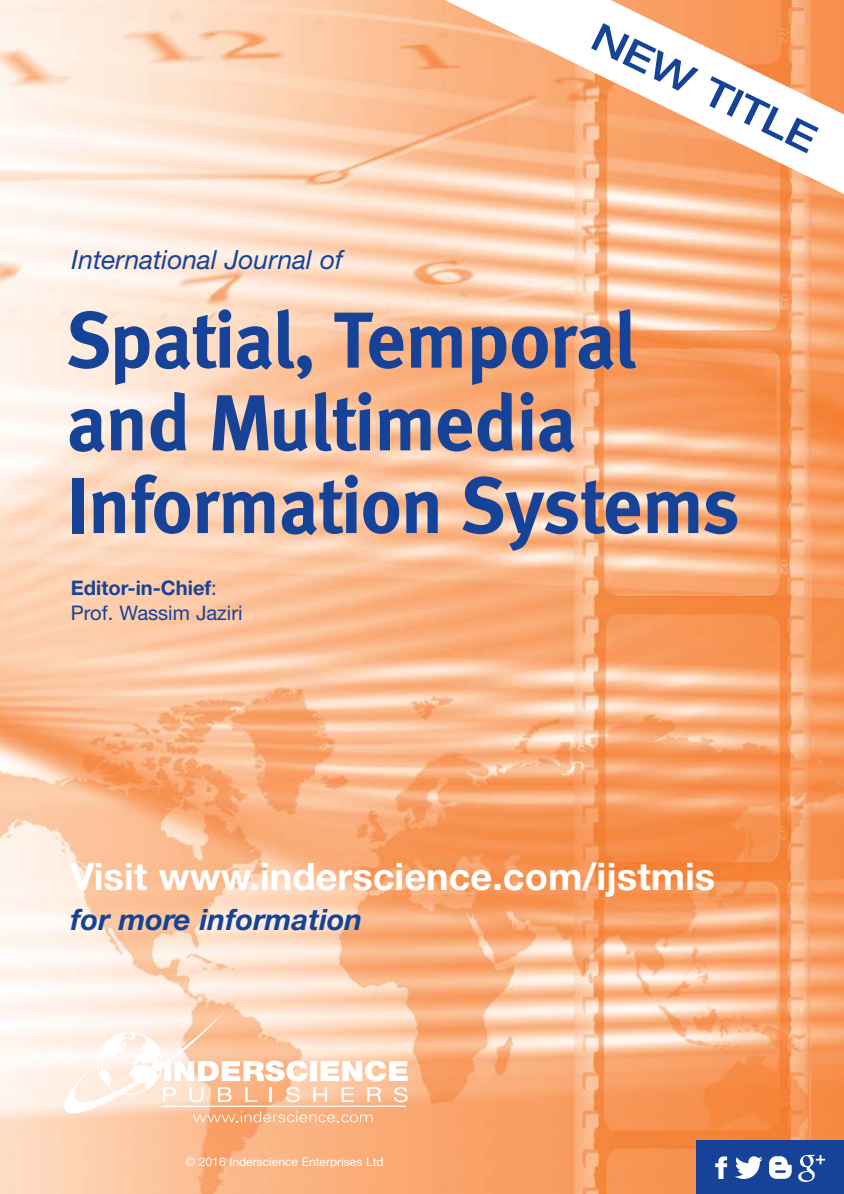
<style>
.page{position:relative;width:844px;height:1194px;background:#fff}
.page>*{position:absolute;margin:0;border:0;box-sizing:border-box;transform-origin:0 0}
.t1{font:700 79.2px/82.6px "Meta";color:#164397}
.t2{font:500 expanded 39.2px "Helvetica Neue";color:#164397}
.t3{font:700 38px "Helvetica Neue";color:#fff}
.t4{font:italic 700 29.4px "Helvetica Neue";color:#164397}
.t5{font:italic 26.4px "Helvetica Neue";color:#164397}
.t6{font:20px/24.4px "Helvetica Neue";color:#164397}
.t7{font:12px "Helvetica Neue";color:#fff}
.s1{font-weight:700}
</style>
<div class="page">
<img style="left:0;top:0;width:843px;height:1194px">
<svg style="left:391px;top:0;width:452px;height:211px"></svg>
<svg style="left:64px;top:1012px;width:343px;height:110px"></svg>
<div style="left:696px;top:1140px;width:147px;height:54px;background:#164397"></div>
<svg style="left:715px;top:1156px;width:11px;height:23px"></svg>
<svg style="left:735px;top:1156px;width:27px;height:23px"></svg>
<svg style="left:769px;top:1156px;width:22px;height:23px"></svg>
<svg style="left:798px;top:1155px;width:26px;height:27px"></svg>
<p class="t2" style="left:604px;top:14px;width:246px;rotate:26deg">NEW TITLE</p>
<p class="t5" style="left:72px;top:251px;width:273px">International Journal of</p>
<p class="t1" style="left:67px;top:303px;width:673px">Spatial, Temporal and Multimedia<br>Information Systems</p>
<p class="t6" style="left:71px;top:578px;width:173px"><span class="s1">Editor-in-Chief</span>:<br>Prof. Wassim Jaziri</p>
<p class="t3" style="left:70px;top:863px;width:646px">Visit www.inderscience.com/ijstmis</p>
<p class="t4" style="left:70px;top:908px;width:293px">for more information</p>
<p class="t7" style="left:185px;top:1157px;width:199px">© 2016 Inderscience Enterprises Ltd</p>
</div>
